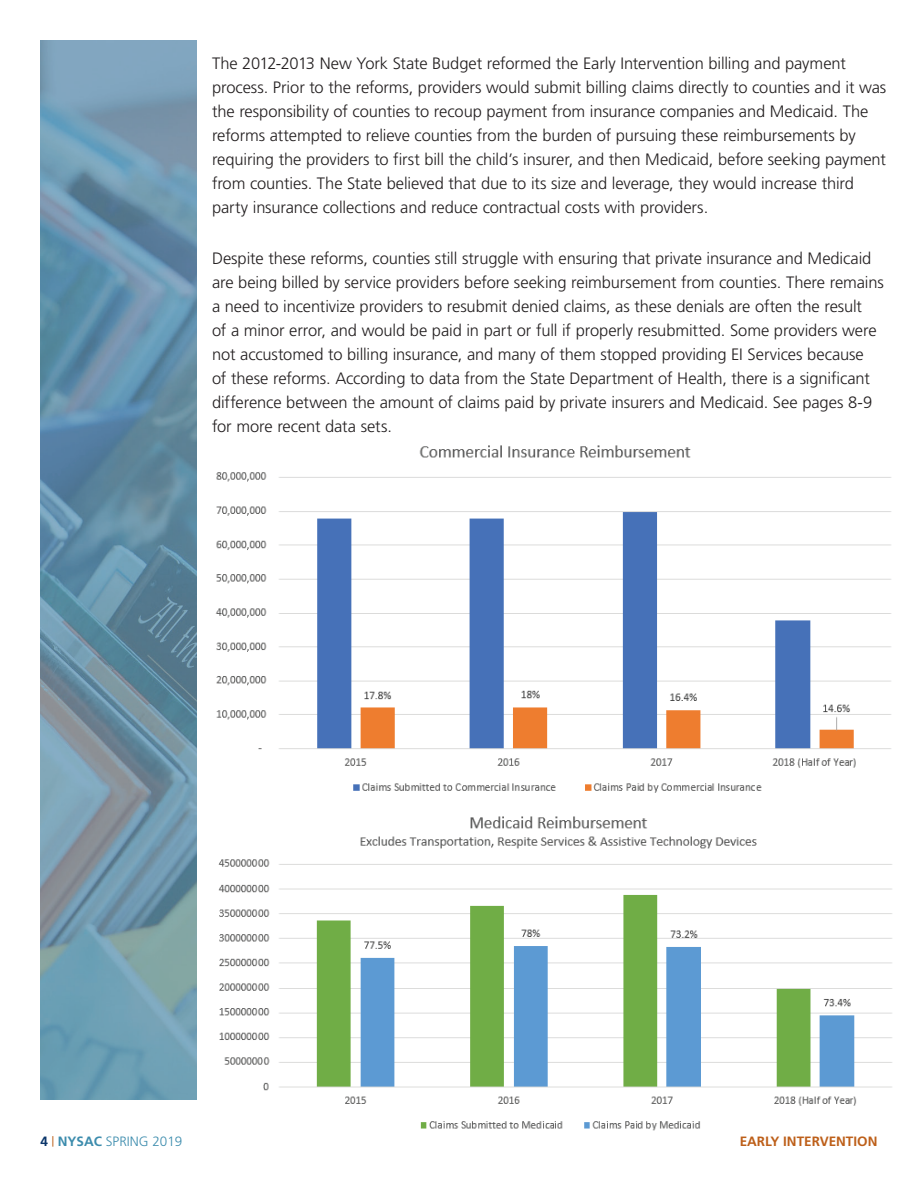
<style>
.page{position:relative;width:918px;height:1188px;background:#fff}
.page>*{position:absolute;margin:0;border:0;box-sizing:border-box;transform-origin:0 0}
.t1{font:300 16.5px/24px "Frutiger";letter-spacing:-.005em;color:#231f20}
.t2{font:300 13.5px "Frutiger";color:#3c8cad}
.t3{font:700 13.5px "Frutiger";color:#bd5f19}
.s1{font-weight:700;color:#0b366a}
.s2{font-weight:400;font-size:10.5px;color:#bd5f19}
.s3{font-weight:700}
</style>
<div class="page">
<img style="left:40px;top:40px;width:157px;height:1059px">
<img style="left:215px;top:445px;width:677px;height:348px">
<img style="left:218px;top:816px;width:675px;height:315px">
<p class="t1" style="left:212px;top:52px;width:676px">The 2012-2013 New York State Budget reformed the Early Intervention billing and payment process. Prior to the reforms, providers would submit billing claims directly to counties and it was the responsibility of counties to recoup payment from insurance companies and Medicaid. The reforms attempted to relieve counties from the burden of pursuing these reimbursements by requiring the providers to first bill the child’s insurer, and then Medicaid, before seeking payment from counties. The State believed that due to its size and leverage, they would increase third party insurance collections and reduce contractual costs with providers.</p>
<p class="t1" style="left:212px;top:247px;width:673px">Despite these reforms, counties still struggle with ensuring that private insurance and Medicaid are being billed by service providers before seeking reimbursement from counties. There remains a need to incentivize providers to resubmit denied claims, as these denials are often the result<br>of a minor error, and would be paid in part or full if properly resubmitted. Some providers were not accustomed to billing insurance, and many of them stopped providing EI Services because<br>of these reforms. According to data from the State Department of Health, there is a significant difference between the amount of claims paid by private insurers and Medicaid. See pages 8-9 for more recent data sets.</p>
<p class="t2" style="left:40px;top:1134px;width:143px"><span class="s1">4</span> <span class="s2">|</span> <span class="s3">NYSAC</span> SPRING 2019</p>
<p class="t3" style="left:740px;top:1133px;width:139px">EARLY INTERVENTION</p>
</div>
